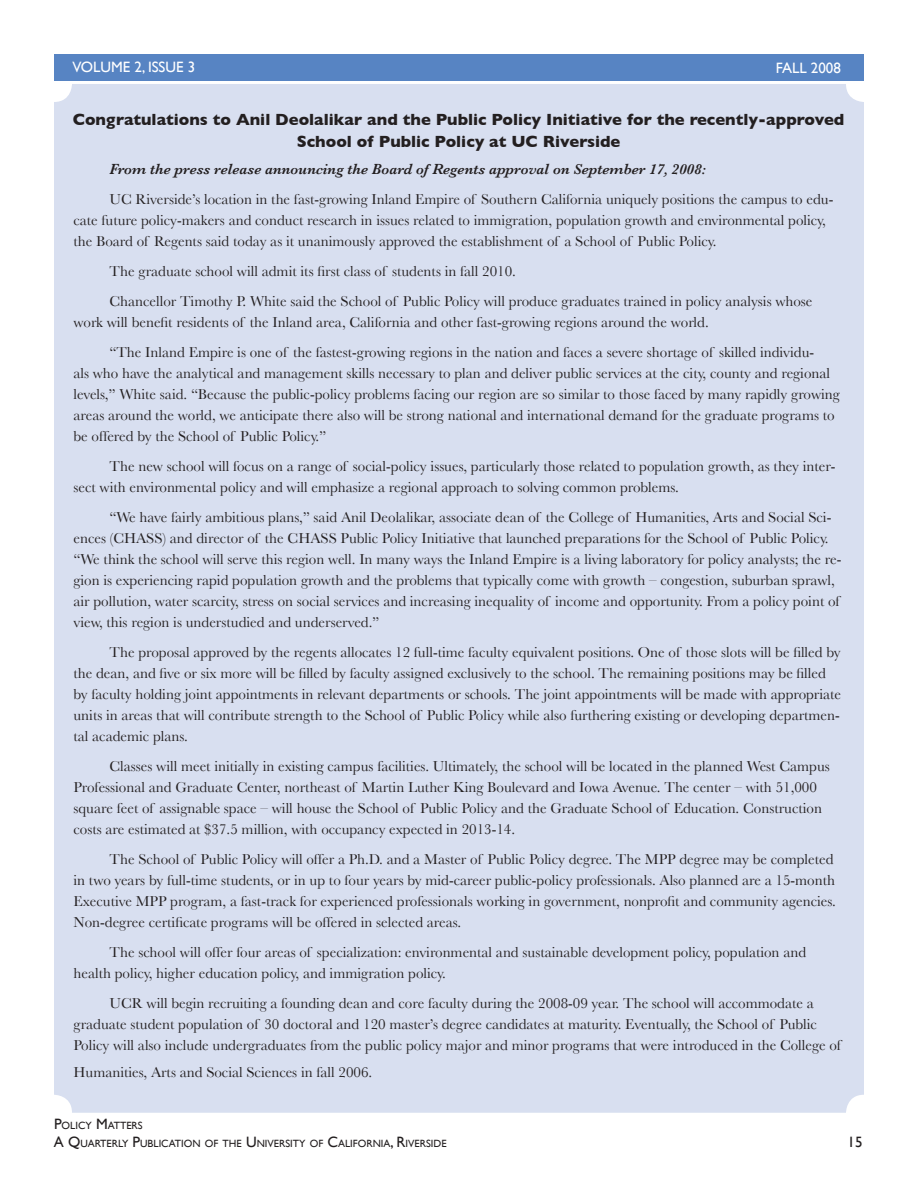
<style>
.page{position:relative;width:918px;height:1188px;background:#fff}
.page>*{position:absolute;margin:0;border:0;box-sizing:border-box;transform-origin:0 0}
.t1{font:700 16.5px/21.6px "Gill Sans";color:#231f20;text-align:center}
.t2{font:15px/21px "Baskerville";color:#231f20}
.t3{font:italic 600 15px "Baskerville";color:#231f20}
.t4{font:15px "Gill Sans";color:#fff}
.t5{font:15px "Gill Sans";color:#231f20}
.t6{font:10.5px/18px "Gill Sans";color:#231f20}
.s1{font-size:15px}
</style>
<div class="page">
<div style="left:54px;top:84px;width:810px;height:1029px;background:#d8dff0;border-radius:18px"></div>
<div style="left:54px;top:54px;width:810px;height:27px;background:#5784c3"></div>
<p class="t4" style="left:72px;top:58px;width:124px">VOLUME 2, ISSUE 3</p>
<p class="t4" style="left:776px;top:59px;width:67px">FALL 2008</p>
<p class="t1" style="left:73px;top:109px;width:773px">Congratulations to Anil Deolalikar and the Public Policy Initiative for the recently-approved<br>School of Public Policy at UC Riverside</p>
<p class="t3" style="left:110px;top:160px;width:598px">From the press release announcing the Board of Regents approval on September 17, 2008:</p>
<p class="t2" style="left:74px;top:188px;width:761px;text-indent:36px">UC Riverside’s location in the fast-growing Inland Empire of Southern California uniquely positions the campus to edu&shy;cate future policy-makers and conduct research in issues related to immigration, population growth and environmental policy, the Board of Regents said today as it unanimously approved the establishment of a School of Public Policy.</p>
<p class="t2" style="left:110px;top:256px;width:704px;line-height:30px">The graduate school will admit its first class of students in fall 2010.<br>Chancellor Timothy P. White said the School of Public Policy will produce graduates trained in policy analysis whose</p>
<p class="t2" style="left:110px;top:307px;width:706px;line-height:30px;text-indent:-36px">work will benefit residents of the Inland area, California and other fast-growing regions around the world.<br>“The Inland Empire is one of the fastest-growing regions in the nation and faces a severe shortage of skilled individu-</p>
<p class="t2" style="left:74px;top:362px;width:768px">als who have the analytical and management skills necessary to plan and deliver public services at the city, county and regional levels,” White said. “Because the public-policy problems facing our region are so similar to those faced by many rapidly growing areas around the world, we anticipate there also will be strong national and international demand for the graduate programs to be offered by the School of Public Policy.”</p>
<p class="t2" style="left:74px;top:455px;width:763px;text-indent:36px">The new school will focus on a range of social-policy issues, particularly those related to population growth, as they inter&shy;sect with environmental policy and will emphasize a regional approach to solving common problems.</p>
<p class="t2" style="left:74px;top:506px;width:769px;text-indent:36px">“We have fairly ambitious plans,” said Anil Deolalikar, associate dean of the College of Humanities, Arts and Social Sci&shy;ences (CHASS) and director of the CHASS Public Policy Initiative that launched preparations for the School of Public Policy. “We think the school will serve this region well. In many ways the Inland Empire is a living laboratory for policy analysts; the re&shy;gion is experiencing rapid population growth and the problems that typically come with growth – congestion, suburban sprawl, air pollution, water scarcity, stress on social services and increasing inequality of income and opportunity. From a policy point of view, this region is understudied and underserved.”</p>
<p class="t2" style="left:74px;top:641px;width:769px;text-indent:36px">The proposal approved by the regents allocates 12 full-time faculty equivalent positions. One of those slots will be filled by the dean, and five or six more will be filled by faculty assigned exclusively to the school. The remaining positions may be filled by faculty holding joint appointments in relevant departments or schools. The joint appointments will be made with appropriate units in areas that will contribute strength to the School of Public Policy while also furthering existing or developing departmen&shy;tal academic plans.</p>
<p class="t2" style="left:74px;top:755px;width:758px;text-indent:36px">Classes will meet initially in existing campus facilities. Ultimately, the school will be located in the planned West Campus Professional and Graduate Center, northeast of Martin Luther King Boulevard and Iowa Avenue. The center – with 51,000 square feet of assignable space – will house the School of Public Policy and the Graduate School of Education. Construction costs are estimated at $37.5 million, with occupancy expected in 2013-14.</p>
<p class="t2" style="left:74px;top:848px;width:764px;text-indent:36px">The School of Public Policy will offer a Ph.D. and a Master of Public Policy degree. The MPP degree may be completed in two years by full-time students, or in up to four years by mid-career public-policy professionals. Also planned are a 15-month Executive MPP program, a fast-track for experienced professionals working in government, nonprofit and community agencies.<br>Non-degree certificate programs will be offered in selected areas.</p>
<p class="t2" style="left:74px;top:941px;width:734px;text-indent:36px">The school will offer four areas of specialization: environmental and sustainable development policy, population and health policy, higher education policy, and immigration policy.</p>
<p class="t2" style="left:74px;top:992px;width:769px;text-indent:36px">UCR will begin recruiting a founding dean and core faculty during the 2008-09 year. The school will accommodate a graduate student population of 30 doctoral and 120 master’s degree candidates at maturity. Eventually, the School of Public<br>Policy will also include undergraduates from the public policy major and minor programs that were introduced in the College of</p>
<p class="t2" style="left:74px;top:1061px;width:300px">Humanities, Arts and Social Sciences in fall 2006.</p>
<p class="t6" style="left:54px;top:1117px;width:394px"><span class="s1">P</span>OLICY <span class="s1">M</span>ATTERS<br><span class="s1">A Q</span>UARTERLY <span class="s1">P</span>UBLICATION OF THE <span class="s1">U</span> NIVERSITY OF <span class="s1">C</span>ALIFORNIA<span class="s1">, R</span>IVERSIDE</p>
<p class="t5" style="left:848px;top:1133px;width:16px">15</p>
</div>
